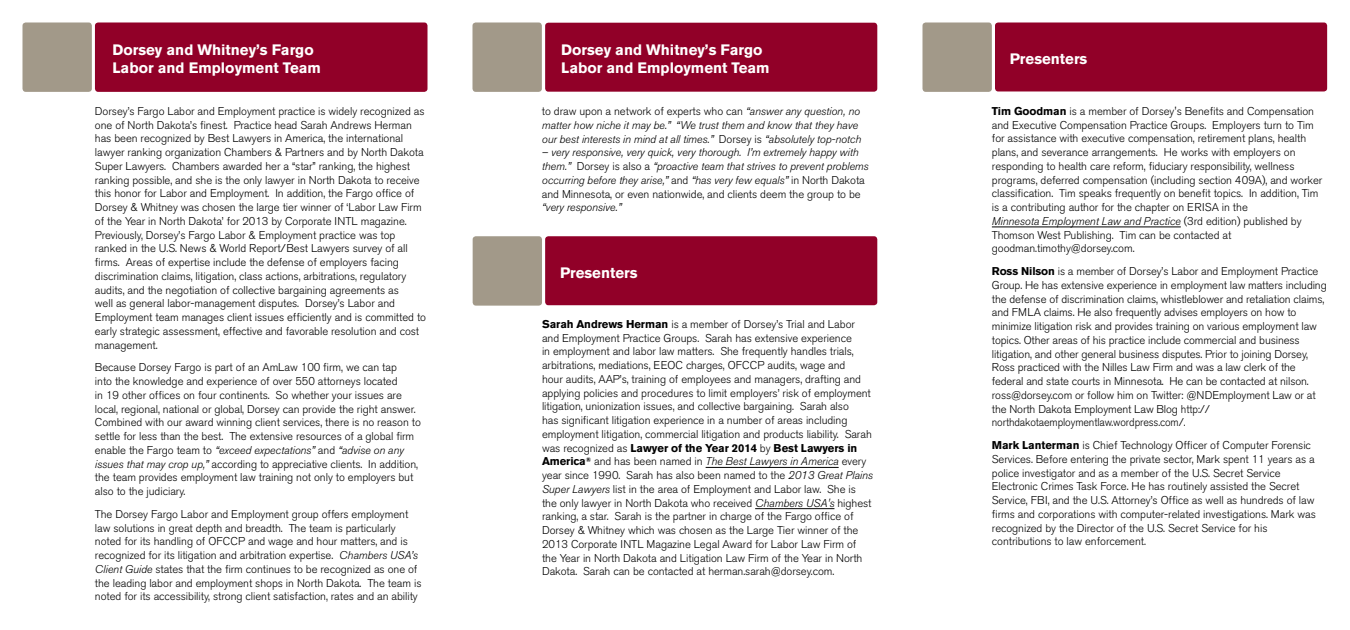
<style>
.page{position:relative;width:1350px;height:630px;background:#fff}
.page>*{position:absolute;margin:0;border:0;box-sizing:border-box;transform-origin:0 0}
.t1{font:700 15px/17.5px "Akzidenz Grotesk BE";color:#fff}
.t2{font:300 11.25px/13.8px "Akzidenz Grotesk BE";letter-spacing:-.005em;color:#000}
.t3{font:italic 300 11.25px/13.8px "Akzidenz Grotesk BE";letter-spacing:-.005em;color:#000}
.s1{font-style:italic}
.s2{font-style:normal}
.s3{font-weight:700}
</style>
<div class="page">
<div style="left:95px;top:22px;width:333px;height:70px;background:#910028;border-radius:3px"></div>
<div style="left:22px;top:22px;width:70px;height:70px;background:#a29989;border-radius:3px"></div>
<div style="left:545px;top:23px;width:332px;height:69px;background:#910028;border-radius:3px"></div>
<div style="left:472px;top:22px;width:70px;height:70px;background:#a29989;border-radius:3px"></div>
<div style="left:922px;top:22px;width:70px;height:70px;background:#a29989;border-radius:3px"></div>
<div style="left:473px;top:236px;width:69px;height:70px;background:#a29989;border-radius:3px"></div>
<div style="left:995px;top:22px;width:332px;height:69px;background:#910028;border-radius:3px"></div>
<div style="left:545px;top:236px;width:332px;height:69px;background:#910028;border-radius:3px"></div>
<hr style="left:706px;top:467px;width:133px;height:1px;background:#000">
<hr style="left:755px;top:508px;width:79px;height:1px;background:#000">
<hr style="left:992px;top:227px;width:189px;height:1px;background:#000">
<h1 class="t1" style="left:112px;top:41px;width:210px">Dorsey and Whitney’s Fargo<br>Labor and Employment Team</h1>
<h1 class="t1" style="left:1010px;top:50px;width:79px">Presenters</h1>
<h1 class="t1" style="left:561px;top:41px;width:210px">Dorsey and Whitney’s Fargo<br>Labor and Employment Team</h1>
<p class="t2" style="left:95px;top:104px;width:333px">Dorsey’s Fargo Labor and Employment practice is widely recognized as one of North Dakota’s finest. Practice head Sarah Andrews Herman has been recognized by Best Lawyers in America, the international lawyer ranking organization Chambers &amp; Partners and by North Dakota Super Lawyers. Chambers awarded her a “star” ranking, the highest ranking possible, and she is the only lawyer in North Dakota to receive this honor for Labor and Employment. In addition, the Fargo office of Dorsey &amp; Whitney was chosen the large tier winner of ‘Labor Law Firm of the Year in North Dakota’ for 2013 by Corporate INTL magazine.<br>Previously, Dorsey’s Fargo Labor &amp; Employment practice was top ranked in the U.S. News &amp; World Report/Best Lawyers survey of all firms. Areas of expertise include the defense of employers facing discrimination claims, litigation, class actions, arbitrations, regulatory audits, and the negotiation of collective bargaining agreements as<br>well as general labor-management disputes. Dorsey’s Labor and Employment team manages client issues efficiently and is committed to early strategic assessment, effective and favorable resolution and cost management.</p>
<p class="t2" style="left:95px;top:361px;width:327px">Because Dorsey Fargo is part of an AmLaw 100 firm, we can tap<br>into the knowledge and experience of over 550 attorneys located<br>in 19 other offices on four continents. So whether your issues are local, regional, national or global, Dorsey can provide the right answer.<br>Combined with our award winning client services, there is no reason to settle for less than the best. The extensive resources of a global firm enable the Fargo team to <span class="s1">“exceed expectations”</span> and <span class="s1">“advise on any issues that may crop up,”</span> according to appreciative clients. In addition, the team provides employment law training not only to employers but also to the judiciary.</p>
<p class="t2" style="left:95px;top:507px;width:328px">The Dorsey Fargo Labor and Employment group offers employment law solutions in great depth and breadth. The team is particularly noted for its handling of OFCCP and wage and hour matters, and is recognized for its litigation and arbitration expertise. <span class="s1">Chambers USA’s Client Guide</span> states that the firm continues to be recognized as one of the leading labor and employment shops in North Dakota. The team is noted for its accessibility, strong client satisfaction, rates and an ability</p>
<p class="t3" style="left:542px;top:104px;width:321px"><span class="s2">to draw upon a network of experts who can</span> “answer any question, no matter how niche it may be.” “We trust them and know that they have our best interests in mind at all times.” <span class="s2">Dorsey is</span> “absolutely top-notch</p>
<p class="t3" style="left:542px;top:146px;width:328px">– very responsive, very quick, very thorough. I’m extremely happy with them.” <span class="s2">Dorsey is also a</span> “proactive team that strives to prevent problems occurring before they arise,” <span class="s2">and</span> “has very few equals” <span class="s2">in North Dakota and Minnesota, or even nationwide, and clients deem the group to be</span></p>
<p class="t3" style="left:542px;top:201px;width:81px">“very responsive.”</p>
<h1 class="t1" style="left:560px;top:264px;width:79px">Presenters</h1>
<p class="t2" style="left:542px;top:317px;width:333px"><span class="s3">Sarah Andrews Herman</span> is a member of Dorsey’s Trial and Labor and Employment Practice Groups. Sarah has extensive experience<br>in employment and labor law matters. She frequently handles trials, arbitrations, mediations, EEOC charges, OFCCP audits, wage and<br>hour audits, AAP’s, training of employees and managers, drafting and applying policies and procedures to limit employers’ risk of employment litigation, unionization issues, and collective bargaining. Sarah also<br>has significant litigation experience in a number of areas including employment litigation, commercial litigation and products liability. Sarah was recognized as <span class="s3">Lawyer of the Year 2014</span> by <span class="s3">Best Lawyers in America</span><sup>®</sup> and has been named in <span class="s1">The Best Lawyers in America</span> every year since 1990. Sarah has also been named to the <span class="s1">2013 Great Plains Super Lawyers</span> list in the area of Employment and Labor law. She is the only lawyer in North Dakota who received <span class="s1">Chambers USA's</span> highest ranking, a star. Sarah is the partner in charge of the Fargo office of Dorsey &amp; Whitney which was chosen as the Large Tier winner of the 2013 Corporate INTL Magazine Legal Award for Labor Law Firm of the Year in North Dakota and Litigation Law Firm of the Year in North Dakota. Sarah can be contacted at herman.sarah@dorsey.com.</p>
<p class="t2" style="left:992px;top:104px;width:332px"><span class="s3">Tim Goodman</span> is a member of Dorsey's Benefits and Compensation and Executive Compensation Practice Groups. Employers turn to Tim for assistance with executive compensation, retirement plans, health plans, and severance arrangements. He works with employers on responding to health care reform, fiduciary responsibility, wellness programs, deferred compensation (including section 409A), and worker classification. Tim speaks frequently on benefit topics. In addition, Tim is a contributing author for the chapter on ERISA in the<br><span class="s1">Minnesota Employment Law and Practice</span> (3rd edition) published by Thomson West Publishing. Tim can be contacted at goodman.timothy@dorsey.com.</p>
<p class="t2" style="left:992px;top:265px;width:336px"><span class="s3">Ross Nilson</span> is a member of Dorsey’s Labor and Employment Practice Group. He has extensive experience in employment law matters including the defense of discrimination claims, whistleblower and retaliation claims, and FMLA claims. He also frequently advises employers on how to minimize litigation risk and provides training on various employment law topics. Other areas of his practice include commercial and business litigation, and other general business disputes. Prior to joining Dorsey, Ross practiced with the Nilles Law Firm and was a law clerk of the federal and state courts in Minnesota. He can be contacted at nilson. ross@dorsey.com or follow him on Twitter: @NDEmployment Law or at the North Dakota Employment Law Blog http:// northdakotaemploymentlaw.wordpress.com/.</p>
<p class="t2" style="left:992px;top:439px;width:325px"><span class="s3">Mark Lanterman</span> is Chief Technology Officer of Computer Forensic Services. Before entering the private sector, Mark spent 11 years as a police investigator and as a member of the U.S. Secret Service Electronic Crimes Task Force. He has routinely assisted the Secret Service, FBI, and the U.S. Attorney’s Office as well as hundreds of law firms and corporations with computer-related investigations. Mark was recognized by the Director of the U.S. Secret Service for his contributions to law enforcement.</p>
</div>
